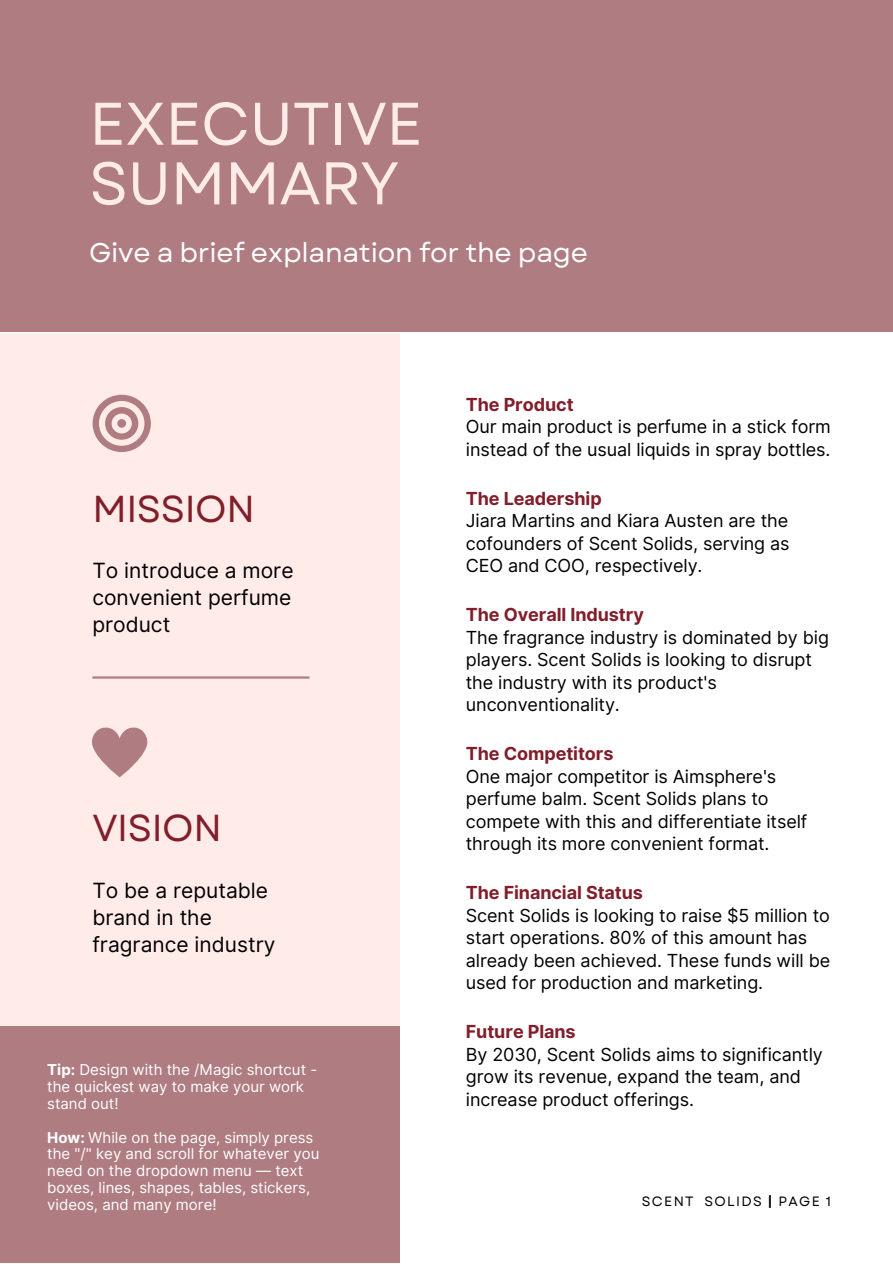
<style>
.page{position:relative;width:893px;height:1264px;background:#fff}
.page>*{position:absolute;margin:0;border:0;box-sizing:border-box;transform-origin:0 0}
.t1{font:60px/59.6px "Garet";letter-spacing:-.01em;color:#ffebe8}
.t2{font:37.5px "Garet";letter-spacing:-.01em;color:#821e2a}
.t3{font:27px "Garet";letter-spacing:-.01em;color:#fff}
.t4{font:21px/27px "Inter";color:#000001;text-align:justify}
.t5{font:18px/22.5px "Inter";letter-spacing:-.005em;color:#000}
.t6{font:700 18px "Inter";letter-spacing:-.005em;color:#821e2a}
.t7{font:15px/16.8px "Inter";color:#fff}
.t8{font:13.5px "Garet";letter-spacing:.1em;color:#000001}
.s1{font-weight:700}
</style>
<div class="page">
<div style="left:0;top:0;width:892px;height:331px;background:#af7c82"></div>
<div style="left:0;top:333px;width:400px;height:693px;background:#ffebe8"></div>
<div style="left:0;top:1026px;width:400px;height:236px;background:#af7c82"></div>
<svg style="left:92px;top:395px;width:59px;height:57px"></svg>
<svg style="left:92px;top:727px;width:56px;height:50px"></svg>
<hr style="left:92px;top:676px;width:217px;height:2px;background:#af7c82">
<h1 class="t1" style="left:89px;top:94px;width:335px">EXECUTIVE<br>SUMMARY</h1>
<h3 class="t3" style="left:89px;top:233px;width:500px">Give a brief explanation for the page</h3>
<h2 class="t2" style="left:92px;top:481px;width:164px">MISSION</h2>
<p class="t4" style="left:92px;top:557px;width:203px">To introduce a more convenient perfume product</p>
<h2 class="t2" style="left:92px;top:801px;width:131px">VISION</h2>
<p class="t4" style="left:92px;top:877px;width:184px;text-align:left">To be a reputable brand in the fragrance industry</p>
<p class="t7" style="left:47px;top:1061px;width:271px"><span class="s1">Tip:</span> Design with the /Magic shortcut - the quickest way to make your work stand out!</p>
<p class="t7" style="left:47px;top:1128px;width:274px"><span class="s1">How:</span> While on the page, simply press the "/" key and scroll for whatever you need on the dropdown menu — text boxes, lines, shapes, tables, stickers, videos, and many more!</p>
<p class="t6" style="left:466px;top:393px;width:109px">The Product</p>
<p class="t5" style="left:466px;top:415px;width:366px">Our main product is perfume in a stick form instead of the usual liquids in spray bottles.</p>
<p class="t6" style="left:466px;top:487px;width:137px">The Leadership</p>
<p class="t5" style="left:466px;top:509px;width:325px;text-align:justify">Jiara Martins and Kiara Austen are the cofounders of Scent Solids, serving as CEO and COO, respectively.</p>
<p class="t6" style="left:466px;top:604px;width:180px">The Overall Industry</p>
<p class="t5" style="left:466px;top:626px;width:364px">The fragrance industry is dominated by big players. Scent Solids is looking to disrupt the industry with its product's unconventionality.</p>
<p class="t6" style="left:466px;top:743px;width:149px">The Competitors</p>
<p class="t5" style="left:466px;top:764px;width:343px">One major competitor is Aimsphere's perfume balm. Scent Solids plans to compete with this and differentiate itself through its more convenient format.</p>
<p class="t6" style="left:466px;top:881px;width:179px">The Financial Status</p>
<p class="t5" style="left:466px;top:903px;width:366px">Scent Solids is looking to raise $5 million to start operations. 80% of this amount has already been achieved. These funds will be used for production and marketing.</p>
<p class="t6" style="left:466px;top:1020px;width:111px">Future Plans</p>
<p class="t5" style="left:466px;top:1042px;width:358px">By 2030, Scent Solids aims to significantly grow its revenue, expand the team, and increase product offerings.</p>
<p class="t8" style="left:641px;top:1191px;width:191px">SCENT SOLIDS <span class="s1">|</span> PAGE 1</p>
</div>
